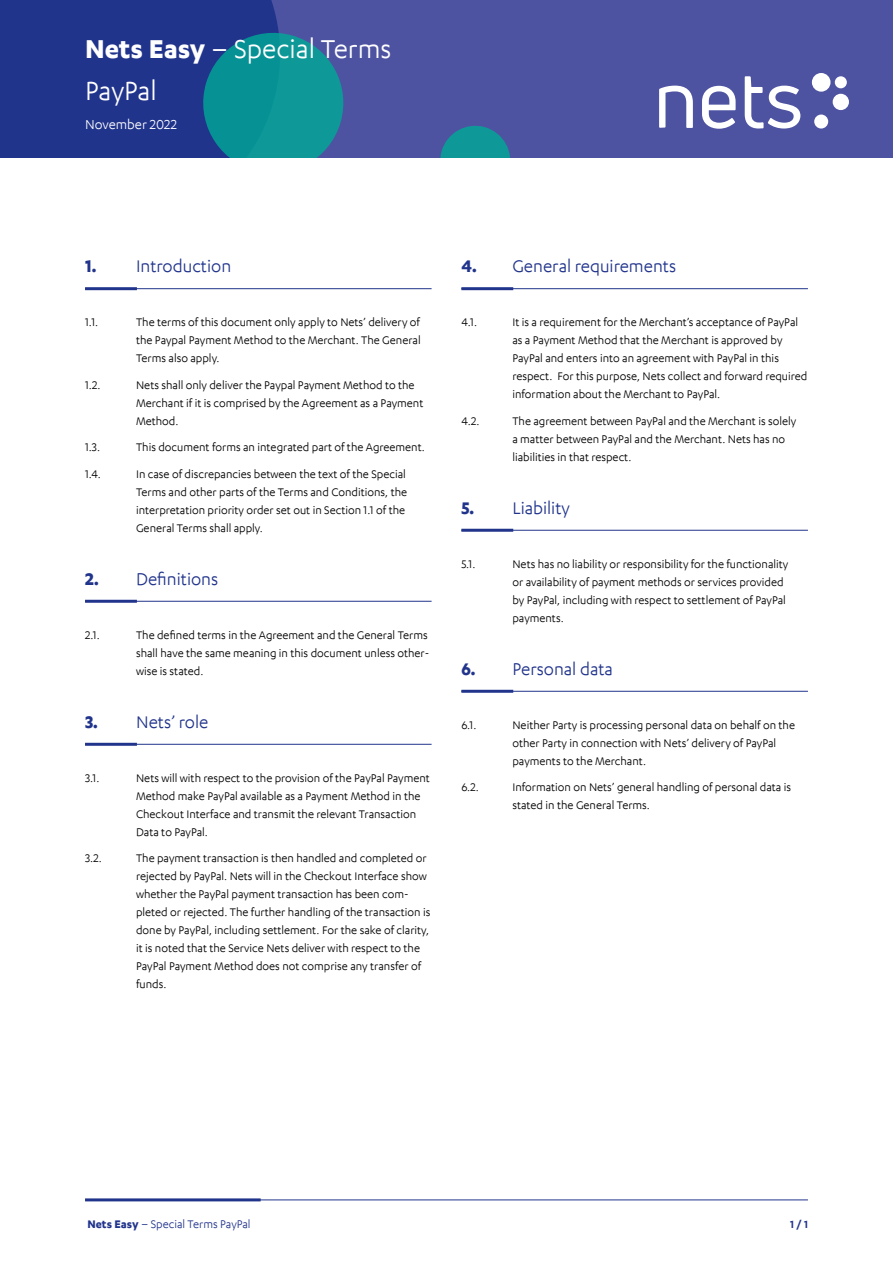
<style>
.page{position:relative;width:893px;height:1263px;background:#fff}
.page>*{position:absolute;margin:0;border:0;box-sizing:border-box;transform-origin:0 0}
.t1{font:30px/42px "Karbon App";color:#fff}
.t2{font:19.5px "Karbon App";color:#21348c}
.t3{font:15px "Karbon App";color:#fff}
.t4{font:12.75px/18px "Karbon App";color:#000}
.t5{font:12.75px "Karbon App";color:#21348c}
.t6{font:600 12px "Karbon App";color:#21348c}
.s1{font-weight:700}
</style>
<div class="page">
<hr style="left:136px;top:1200px;width:672px;height:1px;background:#21348c">
<hr style="left:85px;top:1198px;width:176px;height:3px;background:#21348c">
<div style="left:0;top:0;width:893px;height:158px;background:#4d53a1"></div>
<div style="left:0;top:0;width:278px;height:158px;background:#21348c"></div>
<svg style="left:440px;top:125px;width:70px;height:33px"></svg>
<svg style="left:195px;top:25px;width:149px;height:133px;background:#157e95"></svg>
<hr style="left:85px;top:288px;width:347px;height:1px;background:#21348c">
<hr style="left:85px;top:287px;width:52px;height:3px;background:#21348c">
<hr style="left:85px;top:601px;width:347px;height:1px;background:#21348c">
<hr style="left:85px;top:600px;width:52px;height:3px;background:#21348c">
<hr style="left:85px;top:744px;width:347px;height:1px;background:#21348c">
<hr style="left:85px;top:743px;width:52px;height:3px;background:#21348c">
<hr style="left:461px;top:288px;width:347px;height:1px;background:#21348c">
<hr style="left:461px;top:287px;width:52px;height:3px;background:#21348c">
<hr style="left:461px;top:530px;width:347px;height:1px;background:#21348c">
<hr style="left:461px;top:529px;width:52px;height:3px;background:#21348c">
<hr style="left:461px;top:691px;width:347px;height:1px;background:#21348c">
<hr style="left:461px;top:690px;width:52px;height:3px;background:#21348c">
<svg style="left:659px;top:86px;width:34px;height:42px"></svg>
<svg style="left:702px;top:86px;width:34px;height:43px"></svg>
<svg style="left:745px;top:76px;width:55px;height:53px"></svg>
<div style="left:812px;top:73px;width:18px;height:19px;background:#fff;border-radius:50%"></div>
<div style="left:835px;top:76px;width:12px;height:12px;background:#fff;border-radius:50%"></div>
<div style="left:833px;top:94px;width:16px;height:16px;background:#fff;border-radius:50%"></div>
<div style="left:814px;top:115px;width:14px;height:14px;background:#fff;border-radius:50%"></div>
<h1 class="t1" style="left:85px;top:27px;width:308px"><span class="s1">Nets Easy</span> – Special Terms<br>PayPal</h1>
<p class="t3" style="left:85px;top:116px;width:94px">November 2022</p>
<h2 class="t2" style="left:85px;top:256px;width:148px"><span class="s1">1.</span> Introduction</h2>
<p class="t4" style="left:85px;top:313px;width:15px">1.1.</p>
<p class="t4" style="left:136px;top:313px;width:286px;text-align:justify">The terms of this document only apply to Nets’ delivery of the Paypal Payment Method to the Merchant. The General Terms also apply.</p>
<p class="t4" style="left:85px;top:375px;width:17px">1.2.</p>
<p class="t4" style="left:136px;top:375px;width:289px">Nets shall only deliver the Paypal Payment Method to the<br>Merchant if it is comprised by the Agreement as a Payment<br>Method.</p>
<p class="t4" style="left:85px;top:438px;width:17px">1.3.</p>
<p class="t4" style="left:136px;top:438px;width:290px">This document forms an integrated part of the Agreement.</p>
<p class="t4" style="left:85px;top:464px;width:17px">1.4.</p>
<p class="t4" style="left:136px;top:464px;width:273px">In case of discrepancies between the text of the Special Terms and other parts of the Terms and Conditions, the interpretation priority order set out in Section 1.1 of the General Terms shall apply.</p>
<h2 class="t2" style="left:85px;top:568px;width:135px"><span class="s1">2.</span> Definitions</h2>
<p class="t4" style="left:85px;top:625px;width:16px">2.1.</p>
<p class="t4" style="left:136px;top:625px;width:295px">The defined terms in the Agreement and the General Terms shall have the same meaning in this document unless other&shy;wise is stated.</p>
<h2 class="t2" style="left:85px;top:711px;width:125px"><span class="s1">3.</span> Nets’ role</h2>
<p class="t4" style="left:85px;top:768px;width:16px">3.1.</p>
<p class="t4" style="left:136px;top:768px;width:295px">Nets will with respect to the provision of the PayPal Payment Method make PayPal available as a Payment Method in the Checkout Interface and transmit the relevant Transaction Data to PayPal.</p>
<p class="t4" style="left:85px;top:849px;width:18px">3.2.</p>
<p class="t4" style="left:136px;top:849px;width:296px">The payment transaction is then handled and completed or rejected by PayPal. Nets will in the Checkout Interface show whether the PayPal payment transaction has been com&shy;pleted or rejected. The further handling of the transaction is done by PayPal, including settlement. For the sake of clarity, it is noted that the Service Nets deliver with respect to the PayPal Payment Method does not comprise any transfer of funds.</p>
<h2 class="t2" style="left:461px;top:256px;width:216px"><span class="s1">4.</span> General requirements</h2>
<p class="t4" style="left:461px;top:313px;width:17px">4.1.</p>
<p class="t4" style="left:512px;top:313px;width:296px">It is a requirement for the Merchant’s acceptance of PayPal as a Payment Method that the Merchant is approved by PayPal and enters into an agreement with PayPal in this respect. For this purpose, Nets collect and forward required information about the Merchant to PayPal.</p>
<p class="t4" style="left:461px;top:411px;width:20px">4.2.</p>
<p class="t4" style="left:512px;top:411px;width:285px">The agreement between PayPal and the Merchant is solely a matter between PayPal and the Merchant. Nets has no liabilities in that respect.</p>
<h2 class="t2" style="left:461px;top:497px;width:110px"><span class="s1">5.</span> Liability</h2>
<p class="t4" style="left:461px;top:554px;width:16px">5.1.</p>
<p class="t4" style="left:512px;top:554px;width:277px">Nets has no liability or responsibility for the functionality or availability of payment methods or services provided by PayPal, including with respect to settlement of PayPal payments.</p>
<h2 class="t2" style="left:461px;top:658px;width:153px"><span class="s1">6.</span> Personal data</h2>
<p class="t4" style="left:461px;top:715px;width:17px">6.1.</p>
<p class="t4" style="left:512px;top:715px;width:284px">Neither Party is processing personal data on behalf on the other Party in connection with Nets’ delivery of PayPal payments to the Merchant.</p>
<p class="t4" style="left:461px;top:778px;width:19px">6.2.</p>
<p class="t4" style="left:512px;top:778px;width:280px">Information on Nets’ general handling of personal data is stated in the General Terms.</p>
<p class="t5" style="left:87px;top:1217px;width:165px"><span class="s1">Nets Easy</span> – Special Terms PayPal</p>
<p class="t6" style="left:790px;top:1217px;width:19px">1 / 1</p>
</div>
